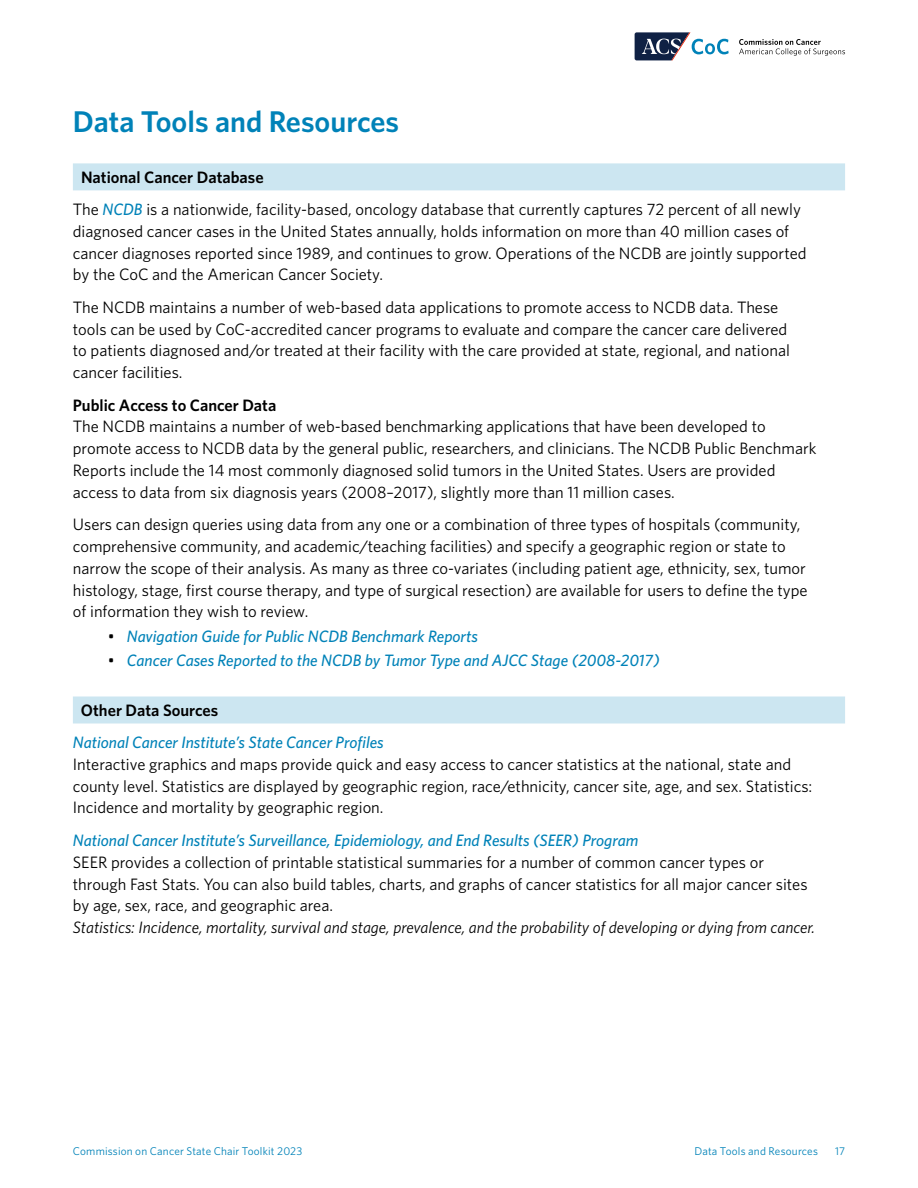
<style>
.page{position:relative;width:918px;height:1188px;background:#fff}
.page>*{position:absolute;margin:0;border:0;box-sizing:border-box;transform-origin:0 0}
.t1{font:600 30px "Whitney";color:#0082b8}
.t2{font:16.5px/21.8px "Whitney";color:#000}
.t3{font:italic 500 16.5px "Whitney";color:#0082b8}
.t4{font:italic 16.5px "Whitney";color:#000}
.t5{font:600 16.5px "Whitney";color:#000}
.t6{font:11.25px "Whitney";letter-spacing:.015em;color:#0082b8}
.s1{font-weight:600}
.s2{font-weight:500;font-style:italic;color:#0082b8}
.s3{font-weight:400;font-style:normal;color:#000}
</style>
<div class="page">
<svg style="left:635px;top:32px;width:94px;height:28px"></svg>
<svg style="left:739px;top:39px;width:106px;height:17px"></svg>
<div style="left:73px;top:163px;width:772px;height:27px;background:#cce6f1"></div>
<div style="left:73px;top:697px;width:772px;height:27px;background:#cce6f1"></div>
<h1 class="t1" style="left:73px;top:102px;width:328px">Data Tools and Resources</h1>
<p class="t2" style="left:73px;top:160px;width:730px;line-height:32.5px;text-indent:8px"><span class="s1">National Cancer Database<br></span>The <span class="s2">NCDB</span> is a nationwide, facility-based, oncology database that currently captures 72 percent of all newly</p>
<p class="t2" style="left:73px;top:220px;width:735px">diagnosed cancer cases in the United States annually, holds information on more than 40 million cases of cancer diagnoses reported since 1989, and continues to grow. Operations of the NCDB are jointly supported by the CoC and the American Cancer Society.</p>
<p class="t2" style="left:73px;top:296px;width:719px">The NCDB maintains a number of web-based data applications to promote access to NCDB data. These tools can be used by CoC-accredited cancer programs to evaluate and compare the cancer care delivered to patients diagnosed and/or treated at their facility with the care provided at state, regional, and national cancer facilities.</p>
<p class="t5" style="left:73px;top:394px;width:205px">Public Access to Cancer Data</p>
<p class="t2" style="left:73px;top:415px;width:745px">The NCDB maintains a number of web-based benchmarking applications that have been developed to promote access to NCDB data by the general public, researchers, and clinicians. The NCDB Public Benchmark Reports include the 14 most commonly diagnosed solid tumors in the United States. Users are provided access to data from six diagnosis years (2008–2017), slightly more than 11 million cases.</p>
<p class="t2" style="left:73px;top:513px;width:736px">Users can design queries using data from any one or a combination of three types of hospitals (community, comprehensive community, and academic/teaching facilities) and specify a geographic region or state to narrow the scope of their analysis. As many as three co-variates (including patient age, ethnicity, sex, tumor histology, stage, first course therapy, and type of surgical resection) are available for users to define the type of information they wish to review.</p>
<p class="t3" style="left:108px;top:625px;width:371px"><span class="s3">•</span> Navigation Guide for Public NCDB Benchmark Reports</p>
<p class="t3" style="left:108px;top:650px;width:553px"><span class="s3">•</span> Cancer Cases Reported to the NCDB by Tumor Type and AJCC Stage (2008-2017)</p>
<p class="t5" style="left:81px;top:699px;width:139px">Other Data Sources</p>
<p class="t3" style="left:73px;top:732px;width:312px">National Cancer Institute’s State Cancer Profiles</p>
<p class="t2" style="left:73px;top:753px;width:741px">Interactive graphics and maps provide quick and easy access to cancer statistics at the national, state and county level. Statistics are displayed by geographic region, race/ethnicity, cancer site, age, and sex. Statistics:<br>Incidence and mortality by geographic region.</p>
<p class="t3" style="left:73px;top:829px;width:567px">National Cancer Institute’s Surveillance, Epidemiology, and End Results (SEER) Program</p>
<p class="t2" style="left:73px;top:851px;width:736px">SEER provides a collection of printable statistical summaries for a number of common cancer types or through Fast Stats. You can also build tables, charts, and graphs of cancer statistics for all major cancer sites by age, sex, race, and geographic area.</p>
<p class="t4" style="left:73px;top:916px;width:744px">Statistics: Incidence, mortality, survival and stage, prevalence, and the probability of developing or dying from cancer.</p>
<p class="t6" style="left:73px;top:1144px;width:231px">Commission on Cancer State Chair Toolkit 2023</p>
<p class="t6" style="left:835px;top:1144px;width:12px">17</p>
<p class="t6" style="left:694px;top:1144px;width:125px">Data Tools and Resources</p>
</div>
